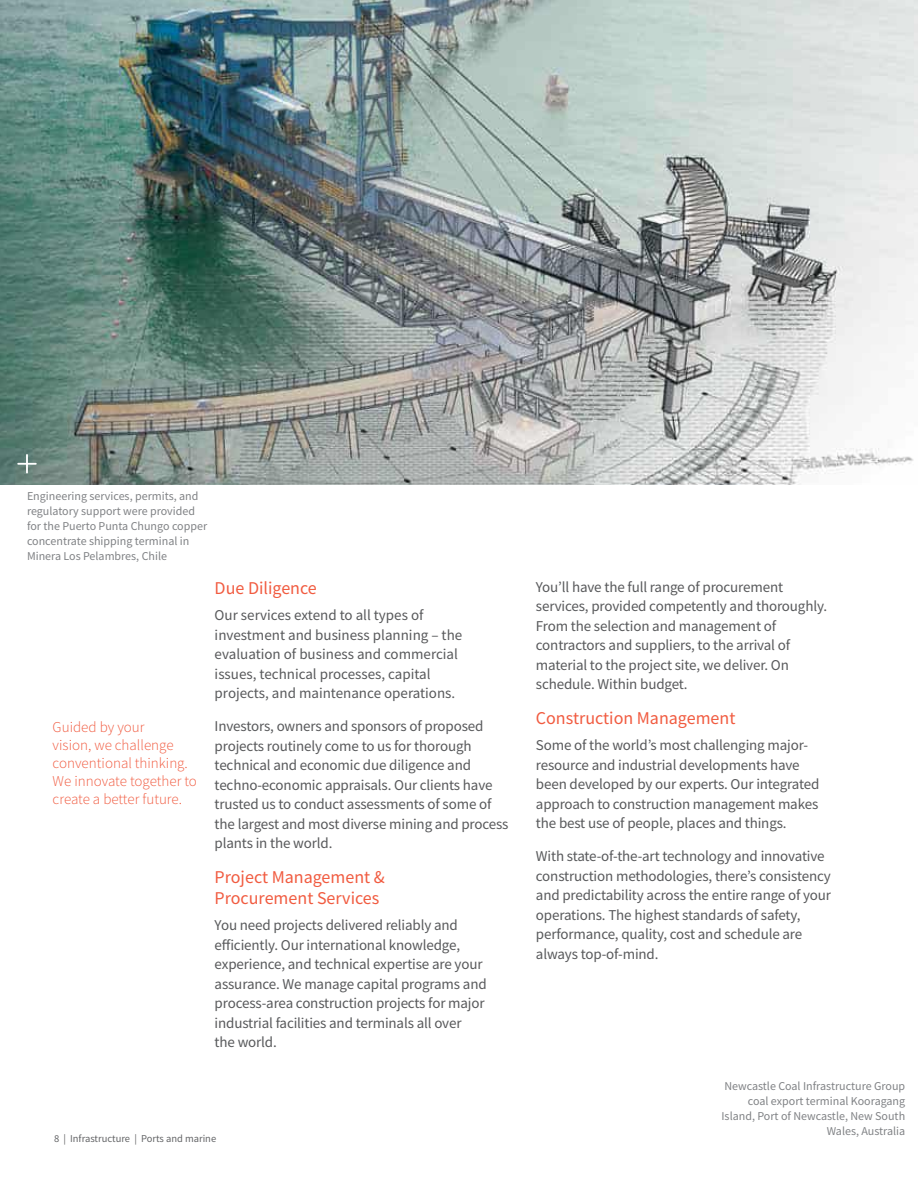
<style>
.page{position:relative;width:918px;height:1188px;background:#fff}
.page>*{position:absolute;margin:0;border:0;box-sizing:border-box;transform-origin:0 0}
.t1{font:18px/21px "Source Sans Pro";color:#f15b40}
.t2{font:15px/19.5px "Source Sans Pro";letter-spacing:-.01em;color:#58595b}
.t3{font:300 15px/18px "Source Sans Pro";color:#f15b40}
.t4{font:12px/15px "Source Sans Pro";color:#808285;text-align:right}
.t5{font:10.5px "Source Sans Pro";color:#636466}
</style>
<div class="page">
<img style="left:0;top:0;width:918px;height:485px">
<svg style="left:17px;top:454px;width:20px;height:19px"></svg>
<p class="t4" style="left:27px;top:489px;width:182px;text-align:left">Engineering services, permits, and regulatory support were provided for the Puerto Punta Chungo copper concentrate shipping terminal in Minera Los Pelambres, Chile</p>
<p class="t3" style="left:53px;top:718px;width:146px">Guided by your<br>vision, we challenge conventional thinking.<br>We innovate together to create a better future.</p>
<p class="t1" style="left:215px;top:577px;width:104px">Due Diligence</p>
<p class="t2" style="left:215px;top:605px;width:249px">Our services extend to all types of investment and business planning – the evaluation of business and commercial issues, technical processes, capital projects, and maintenance operations.</p>
<p class="t2" style="left:215px;top:716px;width:295px">Investors, owners and sponsors of proposed projects routinely come to us for thorough technical and economic due diligence and techno-economic appraisals. Our clients have trusted us to conduct assessments of some of the largest and most diverse mining and process plants in the world.</p>
<p class="t1" style="left:215px;top:866px;width:172px">Project Management &amp;<br>Procurement Services</p>
<p class="t2" style="left:215px;top:915px;width:274px">You need projects delivered reliably and efficiently. Our international knowledge, experience, and technical expertise are your assurance. We manage capital programs and process-area construction projects for major industrial facilities and terminals all over<br>the world.</p>
<p class="t5" style="left:54px;top:1132px;width:164px">8 | Infrastructure | Ports and marine</p>
<p class="t2" style="left:536px;top:577px;width:293px">You’ll have the full range of procurement services, provided competently and thoroughly.<br>From the selection and management of contractors and suppliers, to the arrival of material to the project site, we deliver. On schedule. Within budget.</p>
<p class="t1" style="left:536px;top:707px;width:201px">Construction Management</p>
<p class="t2" style="left:536px;top:735px;width:285px">Some of the world’s most challenging major&shy;resource and industrial developments have been developed by our experts. Our integrated approach to construction management makes the best use of people, places and things.</p>
<p class="t2" style="left:536px;top:846px;width:297px">With state-of-the-art technology and innovative construction methodologies, there’s consistency and predictability across the entire range of your operations. The highest standards of safety, performance, quality, cost and schedule are always top-of-mind.</p>
<p class="t4" style="left:722px;top:1078px;width:185px">Newcastle Coal Infrastructure Group coal export terminal Kooragang<br>Island, Port of Newcastle, New South<br>Wales, Australia</p>
</div>
